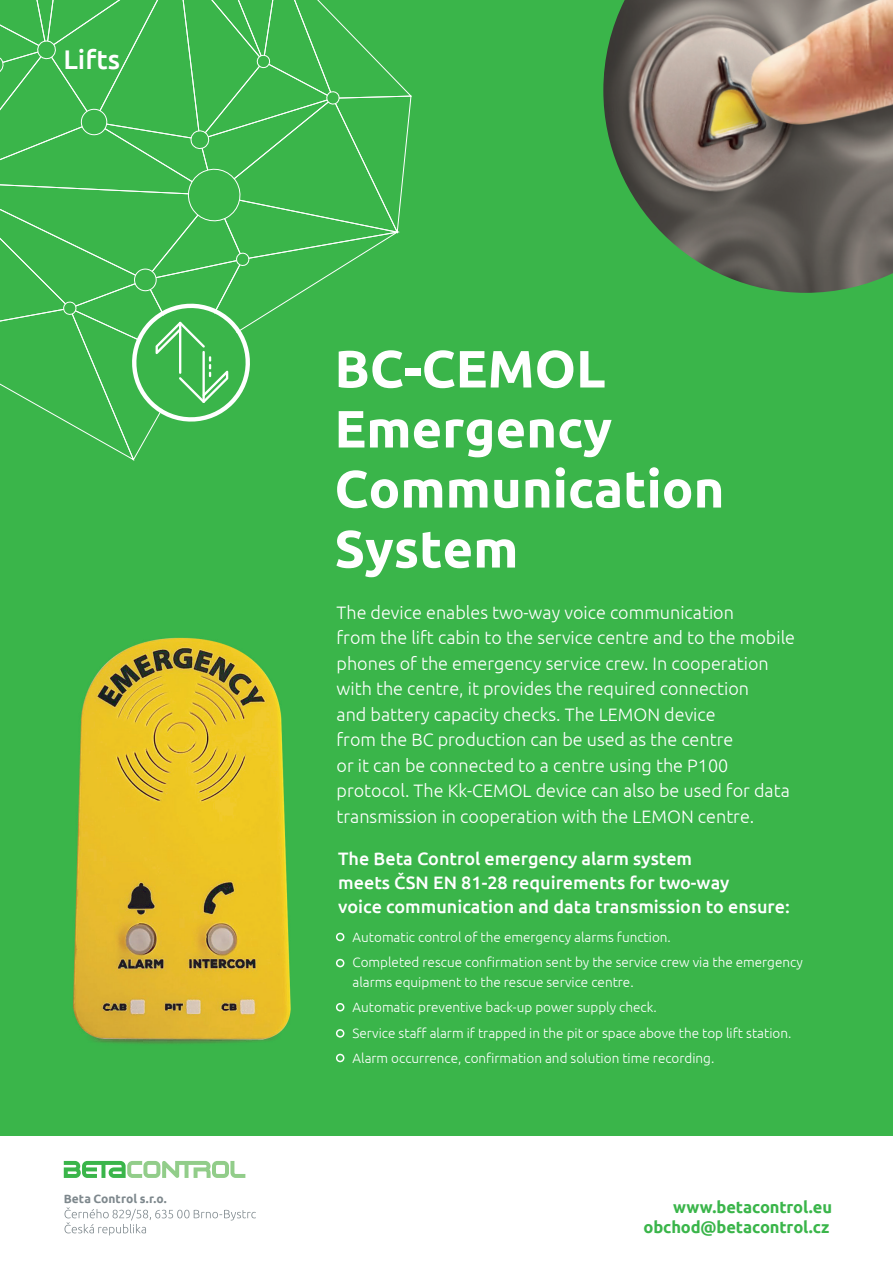
<style>
.page{position:relative;width:893px;height:1263px;background:#fff}
.page>*{position:absolute;margin:0;border:0;box-sizing:border-box;transform-origin:0 0}
.t1{font:700 52.5px/60px "Ubuntu";color:#fff}
.t2{font:500 27px "Ubuntu";letter-spacing:.005em;color:#fff}
.t3{font:300 18px/25.5px "Ubuntu";color:#fff}
.t4{font:500 18px/24px "Ubuntu";color:#fff}
.t5{font:700 16.5px/19.8px "Ubuntu";letter-spacing:-.01em;color:#3ab54a;text-align:right}
.t6{font:300 13.5px/25.5px "Ubuntu";color:#fff}
.t7{font:700 12px "Ubuntu";color:#7e888d}
</style>
<div class="page">
<div style="left:0;top:0;width:893px;height:1135px;background:#3ab54a"></div>
<svg style="left:0;top:0;width:412px;height:461px"></svg>
<svg style="left:64px;top:1161px;width:181px;height:17px"></svg>
<div style="left:336px;top:933px;width:8px;height:8px;border:2px solid #fff;border-radius:50%"></div>
<div style="left:336px;top:959px;width:8px;height:8px;border:2px solid #fff;border-radius:50%"></div>
<div style="left:336px;top:1003px;width:8px;height:8px;border:2px solid #fff;border-radius:50%"></div>
<div style="left:336px;top:1029px;width:8px;height:8px;border:2px solid #fff;border-radius:50%"></div>
<div style="left:336px;top:1054px;width:8px;height:8px;border:2px solid #fff;border-radius:50%"></div>
<img style="left:603px;top:0;width:290px;height:293px">
<img style="left:73px;top:637px;width:218px;height:407px">
<svg style="left:65px;top:1207px;width:191px;height:28px"></svg>
<h2 class="t2" style="left:63px;top:42px;width:58px">Lifts</h2>
<p class="t7" style="left:64px;top:1192px;width:105px">Beta Control s.r.o.</p>
<h1 class="t1" style="left:334px;top:338px;width:391px">BC-CEMOL<br>Emergency<br>Communication<br>System</h1>
<p class="t3" style="left:337px;top:599px;width:460px">The device enables two-way voice communication<br>from the lift cabin to the service centre and to the mobile phones of the emergency service crew. In cooperation with the centre, it provides the required connection<br>and battery capacity checks. The LEMON device<br>from the BC production can be used as the centre<br>or it can be connected to a centre using the P100 protocol. The Kk-CEMOL device can also be used for data transmission in cooperation with the LEMON centre.</p>
<p class="t4" style="left:338px;top:846px;width:453px">The Beta Control emergency alarm system<br>meets ČSN EN 81-28 requirements for two-way<br>voice communication and data transmission to ensure:</p>
<p class="t6" style="left:353px;top:924px;width:452px">Automatic control of the emergency alarms function.<br>Completed rescue confirmation sent by the service crew via the emergency</p>
<p class="t6" style="left:353px;top:969px;width:440px">alarms equipment to the rescue service centre.<br>Automatic preventive back-up power supply check.<br>Service staff alarm if trapped in the pit or space above the top lift station.<br>Alarm occurrence, confirmation and solution time recording.</p>
<p class="t5" style="left:644px;top:1197px;width:190px">www.betacontrol.eu obchod@betacontrol.cz</p>
</div>
